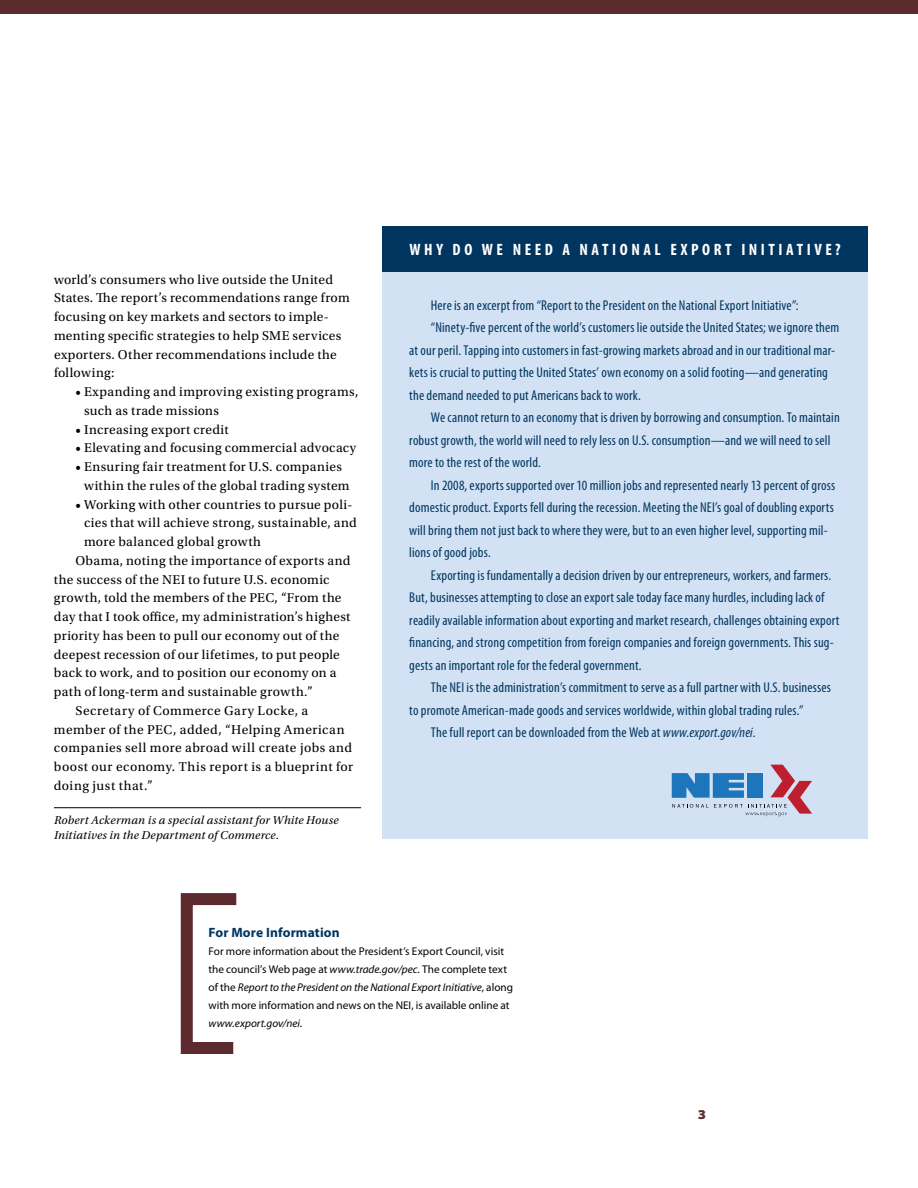
<style>
.page{position:relative;width:918px;height:1188px;background:#fff}
.page>*{position:absolute;margin:0;border:0;box-sizing:border-box;transform-origin:0 0}
.t1{font:700 condensed 16.5px "Myriad Pro";letter-spacing:.215em;color:#fff}
.t2{font:condensed 14.25px "Myriad Pro";letter-spacing:.01em;color:#00355f}
.t3{font:13.5px/18.8px "Utopia Std";letter-spacing:.025em;color:#000}
.t4{font:700 13.5px "Myriad Pro";letter-spacing:.01em;color:#00355f}
.t5{font:900 semi-expanded 13.5px "Myriad Pro";color:#5d2b2e}
.t6{font:italic 12px/15px "Utopia Std";letter-spacing:.02em;color:#000}
.t7{font:11.25px/18px "Myriad Pro";color:#000}
.s1{font-style:italic}
</style>
<div class="page">
<div style="left:0;top:0;width:918px;height:14px;background:#5d2b2e"></div>
<svg style="left:180px;top:893px;width:57px;height:161px"></svg>
<hr style="left:54px;top:807px;width:307px;height:1px;background:#000">
<div style="left:382px;top:226px;width:486px;height:46px;background:#00355f"></div>
<div style="left:382px;top:272px;width:486px;height:567px;background:#d2e2f4"></div>
<svg style="left:672px;top:765px;width:140px;height:51px"></svg>
<p class="t3" style="left:54px;top:270px;width:297px">world’s consumers who live outside the United States. The report’s recommendations range from focusing on key markets and sectors to imple&shy;menting specific strategies to help SME services exporters. Other recommendations include the following:</p>
<p class="t3" style="left:84px;top:383px;width:276px;text-indent:-9px">• Expanding and improving existing programs, such as trade missions</p>
<p class="t3" style="left:76px;top:420px;width:155px">• Increasing export credit</p>
<p class="t3" style="left:76px;top:439px;width:282px">• Elevating and focusing commercial advocacy</p>
<p class="t3" style="left:84px;top:458px;width:267px;text-indent:-9px">• Ensuring fair treatment for U.S. companies within the rules of the global trading system</p>
<p class="t3" style="left:76px;top:495px;width:278px">• Working with other countries to pursue poli-</p>
<p class="t3" style="left:84px;top:514px;width:274px">cies that will achieve strong, sustainable, and</p>
<p class="t3" style="left:84px;top:533px;width:178px">more balanced global growth</p>
<p class="t3" style="left:76px;top:551px;width:277px">Obama, noting the importance of exports and</p>
<p class="t3" style="left:54px;top:570px;width:277px">the success of the NEI to future U.S. economic</p>
<p class="t3" style="left:54px;top:589px;width:289px">growth, told the members of the PEC, “From the</p>
<p class="t3" style="left:54px;top:608px;width:298px">day that I took office, my administration’s highest</p>
<p class="t3" style="left:54px;top:626px;width:287px">priority has been to pull our economy out of the</p>
<p class="t3" style="left:54px;top:645px;width:287px">deepest recession of our lifetimes, to put people</p>
<p class="t3" style="left:54px;top:664px;width:284px">back to work, and to position our economy on a</p>
<p class="t3" style="left:54px;top:683px;width:260px">path of long-term and sustainable growth.”</p>
<p class="t3" style="left:76px;top:701px;width:234px">Secretary of Commerce Gary Locke, a</p>
<p class="t3" style="left:54px;top:720px;width:292px">member of the PEC, added, “Helping American</p>
<p class="t3" style="left:54px;top:739px;width:300px">companies sell more abroad will create jobs and</p>
<p class="t3" style="left:54px;top:758px;width:301px">boost our economy. This report is a blueprint for</p>
<p class="t3" style="left:54px;top:776px;width:100px">doing just that.”</p>
<p class="t6" style="left:54px;top:813px;width:286px">Robert Ackerman is a special assistant for White House<br>Initiatives in the Department of Commerce.</p>
<p class="t1" style="left:409px;top:240px;width:126px">WHY DO WE NEED</p>
<p class="t1" style="left:562px;top:240px;width:280px">A NATI ON AL EXPORT INI TI ATI VE?</p>
<p class="t2" style="left:431px;top:297px;width:369px">Here is an excerpt from “Report to the President on the National Export Initiative”:</p>
<p class="t2" style="left:431px;top:320px;width:410px">“Ninety-five percent of the world’s customers lie outside the United States; we ignore them</p>
<p class="t2" style="left:409px;top:342px;width:427px">at our peril. Tapping into customers in fast-growing markets abroad and in our traditional mar-</p>
<p class="t2" style="left:409px;top:365px;width:420px">kets is crucial to putting the United States’ own economy on a solid footing—and generating</p>
<p class="t2" style="left:409px;top:387px;width:233px">the demand needed to put Americans back to work.</p>
<p class="t2" style="left:431px;top:410px;width:410px">We cannot return to an economy that is driven by borrowing and consumption. To maintain</p>
<p class="t2" style="left:409px;top:432px;width:423px">robust growth, the world will need to rely less on U.S. consumption—and we will need to sell</p>
<p class="t2" style="left:409px;top:455px;width:133px">more to the rest of the world.</p>
<p class="t2" style="left:431px;top:477px;width:406px">In 2008, exports supported over 10 million jobs and represented nearly 13 percent of gross</p>
<p class="t2" style="left:409px;top:500px;width:426px">domestic product. Exports fell during the recession. Meeting the NEI’s goal of doubling exports</p>
<p class="t2" style="left:409px;top:522px;width:420px">will bring them not just back to where they were, but to an even higher level, supporting mil-</p>
<p class="t2" style="left:409px;top:545px;width:83px">lions of good jobs.</p>
<p class="t2" style="left:431px;top:567px;width:402px">Exporting is fundamentally a decision driven by our entrepreneurs, workers, and farmers.</p>
<p class="t2" style="left:409px;top:590px;width:417px">But, businesses attempting to close an export sale today face many hurdles, including lack of</p>
<p class="t2" style="left:409px;top:612px;width:432px">readily available information about exporting and market research, challenges obtaining export</p>
<p class="t2" style="left:409px;top:635px;width:426px">financing, and strong competition from foreign companies and foreign governments. This sug-</p>
<p class="t2" style="left:409px;top:657px;width:234px">gests an important role for the federal government.</p>
<p class="t2" style="left:431px;top:680px;width:402px">The NEI is the administration’s commitment to serve as a full partner with U.S. businesses</p>
<p class="t2" style="left:409px;top:702px;width:396px">to promote American-made goods and services worldwide, within global trading rules.”</p>
<p class="t2" style="left:431px;top:725px;width:326px">The full report can be downloaded from the Web at <span class="s1">www.export.gov/nei</span>.</p>
<p class="t4" style="left:209px;top:925px;width:133px">For More Information</p>
<p class="t7" style="left:209px;top:942px;width:306px">For more information about the President’s Export Council, visit the council’s Web page at <span class="s1">www.trade.gov/pec</span>. The complete text of the <span class="s1">Report to the President on the National Export Initiative</span>, along with more information and news on the NEI, is available online at <span class="s1">www.export.gov/nei</span>.</p>
<p class="t5" style="left:698px;top:1107px;width:10px">3</p>
</div>
